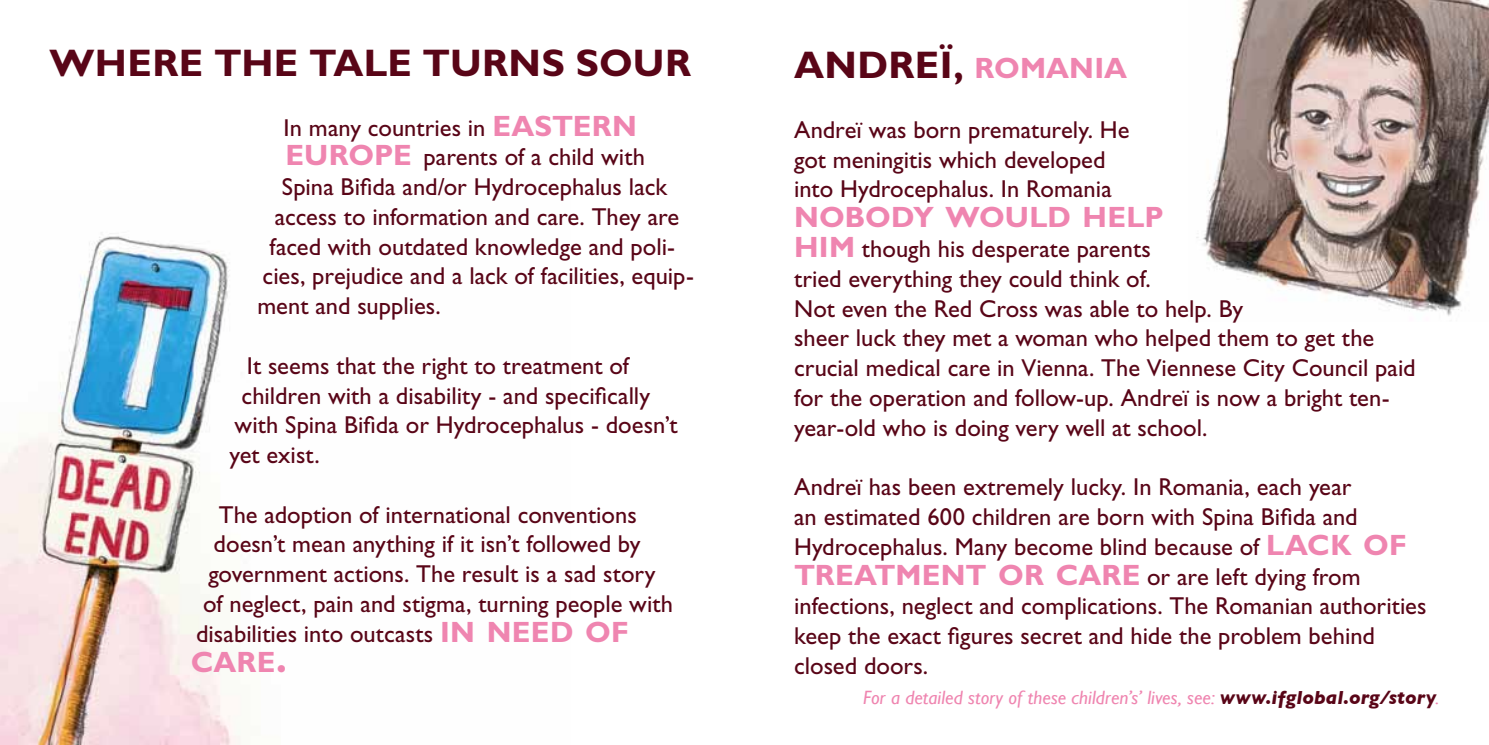
<style>
.page{position:relative;width:1489px;height:745px;background:#fff}
.page>*{position:absolute;margin:0;border:0;box-sizing:border-box;transform-origin:0 0}
.t1{font:700 38.5px "Gill Sans Std";letter-spacing:.01em;color:#590517}
.t2{font:700 29.4px "Gill Sans Std";letter-spacing:.005em;color:#ef85b0}
.t3{font:24.5px/29.8px "Gill Sans Std";color:#590517}
.t4{font:italic 19.25px "Gill Sans";letter-spacing:.005em;color:#ef85b0}
.s1{font-weight:700;font-size:29.4px;color:#ef85b0}
.s2{font-size:42px}
.s3{font-size:29.4px;color:#ef85b0}
.s4{font-weight:700;color:#590517}
</style>
<div class="page">
<img style="left:0;top:232px;width:241px;height:512px">
<img style="left:1196px;top:0;width:292px;height:316px">
<h1 class="t1" style="left:50px;top:40px;width:643px">WHERE THE TALE TURNS SOUR</h1>
<p class="t3" style="left:284px;top:112px;width:355px">In many countries in <span class="s1">EASTERN</span></p>
<p class="t3" style="left:285px;top:142px;width:361px"><span class="s1">EUROPE</span> parents of a child with</p>
<p class="t3" style="left:282px;top:172px;width:387px">Spina Bifida and/or Hydrocephalus lack</p>
<p class="t3" style="left:275px;top:202px;width:406px">access to information and care. They are</p>
<p class="t3" style="left:270px;top:231px;width:407px">faced with outdated knowledge and poli-</p>
<p class="t3" style="left:263px;top:261px;width:433px">cies, prejudice and a lack of facilities, equip-</p>
<p class="t3" style="left:257px;top:291px;width:185px">ment and supplies.</p>
<p class="t3" style="left:247px;top:350px;width:383px">It seems that the right to treatment of</p>
<p class="t3" style="left:242px;top:380px;width:410px">children with a disability - and specifically</p>
<p class="t3" style="left:235px;top:410px;width:444px">with Spina Bifida or Hydrocephalus - doesn’t</p>
<p class="t3" style="left:229px;top:440px;width:92px">yet exist.</p>
<p class="t3" style="left:219px;top:499px;width:419px">The adoption of international conventions</p>
<p class="t3" style="left:214px;top:529px;width:428px">doesn’t mean anything if it isn’t followed by</p>
<p class="t3" style="left:208px;top:559px;width:449px">government actions. The result is a sad story</p>
<p class="t3" style="left:203px;top:588px;width:471px">of neglect, pain and stigma, turning people with</p>
<p class="t3" style="left:196px;top:618px;width:434px">disabilities into outcasts <span class="s1">IN NEED OF</span></p>
<p class="t2" style="left:191px;top:644px;width:98px">CARE<span class="s2">.</span></p>
<h1 class="t1" style="left:794px;top:42px;width:334px">ANDREÏ, <span class="s3">ROMANIA</span></h1>
<p class="t3" style="left:794px;top:115px;width:337px">Andreï was born prematurely. He got meningitis which developed into Hydrocephalus. In Romania</p>
<p class="t2" style="left:794px;top:200px;width:371px">NOBODY WOULD HELP</p>
<p class="t3" style="left:794px;top:234px;width:623px"><span class="s1">HIM</span> though his desperate parents<br>tried everything they could think of.<br>Not even the Red Cross was able to help. By<br>sheer luck they met a woman who helped them to get the crucial medical care in Vienna. The Viennese City Council paid for the operation and follow-up. Andreï is now a bright ten&shy;year-old who is doing very well at school.</p>
<p class="t3" style="left:794px;top:472px;width:634px">Andreï has been extremely lucky. In Romania, each year<br>an estimated 600 children are born with Spina Bifida and Hydrocephalus. Many become blind because of <span class="s1">LACK OF TREATMENT OR CARE</span> or are left dying from infections, neglect and complications. The Romanian authorities keep the exact figures secret and hide the problem behind closed doors.</p>
<p class="t4" style="left:863px;top:685px;width:578px">For a detailed story of these children’s’ lives, see: <span class="s4">www.ifglobal.org/story</span>.</p>
</div>
